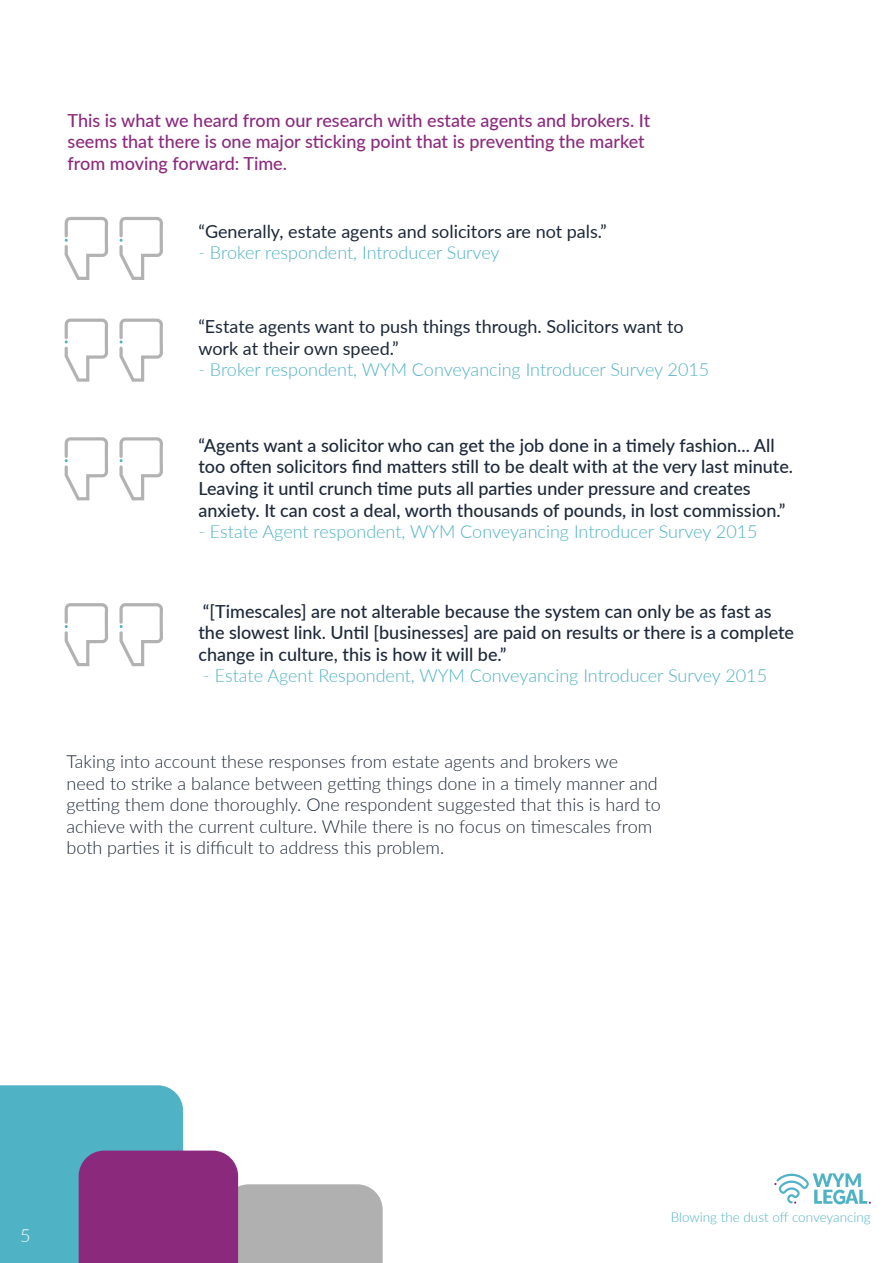
<style>
.page{position:relative;width:893px;height:1263px;background:#fff}
.page>*{position:absolute;margin:0;border:0;box-sizing:border-box;transform-origin:0 0}
.t1{font:500 18px/21.6px "Lato";color:#1d2839}
.t2{font:300 18px/21.6px "Lato";color:#1d2839}
.t3{font:300 18px "Lato";color:#4fb2c5}
.t4{font:500 18px/21.6px "Lato";color:#8b2a7d}
.t5{font:18px/21.6px "Lato";color:#1d2839}
.t6{font:300 18px "Lato";color:#fff}
.t7{font:300 13.5px "Lato";color:#4fb2c5}
</style>
<div class="page">
<svg style="left:0;top:1085px;width:383px;height:178px"></svg>
<svg style="left:65px;top:217px;width:43px;height:63px"></svg>
<svg style="left:119px;top:217px;width:44px;height:63px"></svg>
<svg style="left:65px;top:319px;width:43px;height:63px"></svg>
<svg style="left:119px;top:319px;width:44px;height:63px"></svg>
<svg style="left:65px;top:437px;width:43px;height:63px"></svg>
<svg style="left:119px;top:437px;width:44px;height:63px"></svg>
<svg style="left:65px;top:603px;width:43px;height:63px"></svg>
<svg style="left:119px;top:603px;width:44px;height:63px"></svg>
<svg style="left:774px;top:1173px;width:97px;height:31px"></svg>
<p class="t4" style="left:68px;top:109px;width:584px">This is what we heard from our research with estate agents and brokers. It seems that there is one major sticking point that is preventing the market from moving forward: Time.</p>
<p class="t5" style="left:198px;top:220px;width:410px">“Generally, estate agents and solicitors are not pals.”</p>
<p class="t3" style="left:198px;top:240px;width:303px">- Broker respondent, Introducer Survey</p>
<p class="t5" style="left:198px;top:315px;width:487px">“Estate agents want to push things through. Solicitors want to work at their own speed.”</p>
<p class="t3" style="left:198px;top:357px;width:512px">- Broker respondent, WYM Conveyancing Introducer Survey 2015</p>
<p class="t1" style="left:198px;top:434px;width:596px">“Agents want a solicitor who can get the job done in a timely fashion... All too often solicitors find matters still to be dealt with at the very last minute.<br>Leaving it until crunch time puts all parties under pressure and creates anxiety. It can cost a deal, worth thousands of pounds, in lost commission.”</p>
<p class="t3" style="left:198px;top:519px;width:561px">- Estate Agent respondent, WYM Conveyancing Introducer Survey 2015</p>
<p class="t1" style="left:198px;top:599px;width:597px">“[Timescales] are not alterable because the system can only be as fast as the slowest link. Until [businesses] are paid on results or there is a complete change in culture, this is how it will be.”</p>
<p class="t3" style="left:203px;top:663px;width:565px">- Estate Agent Respondent, WYM Conveyancing Introducer Survey 2015</p>
<p class="t2" style="left:67px;top:750px;width:596px">Taking into account these responses from estate agents and brokers we need to strike a balance between getting things done in a timely manner and getting them done thoroughly. One respondent suggested that this is hard to achieve with the current culture. While there is no focus on timescales from both parties it is difficult to address this problem.</p>
<p class="t6" style="left:20px;top:1222px;width:12px">5</p>
<p class="t7" style="left:671px;top:1208px;width:202px">Blowing the dust off conveyancing</p>
</div>
